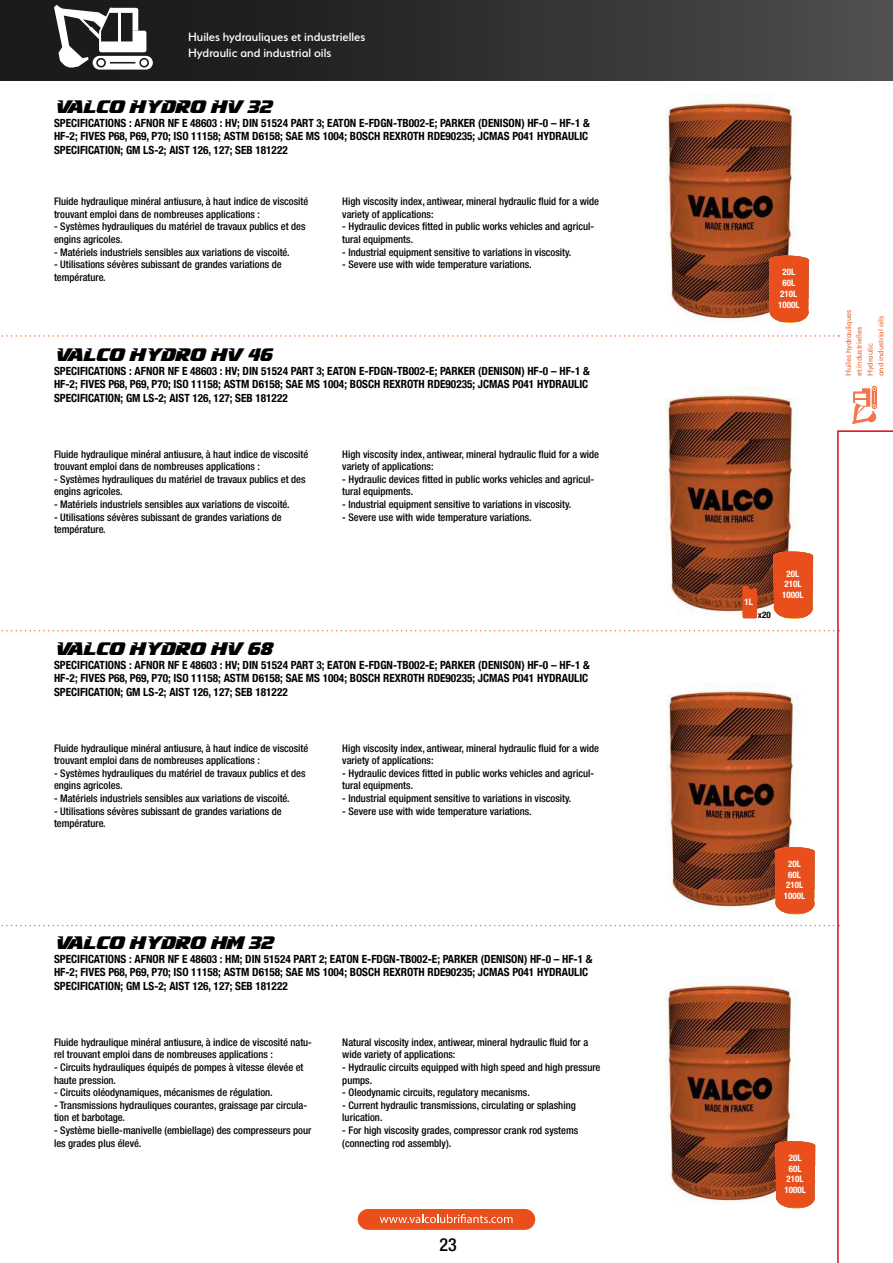
<style>
.page{position:relative;width:893px;height:1263px;background:#fff}
.page>*{position:absolute;margin:0;border:0;box-sizing:border-box;transform-origin:0 0}
.t1{font:18px "Infinite Justice";color:#000}
.t2{font:500 condensed 18px "Helvetica Neue LT Com";color:#000}
.t3{font:500 13.5px/16.2px "Serenity";color:#fff}
.t4{font:700 condensed 11.25px/13.5px "Helvetica Neue LT Com";color:#000}
.t5{font:500 condensed 10.5px/12.6px "Helvetica Neue LT Com";color:#000}
.t6{font:700 condensed 9px/10.8px "Helvetica Neue LT Com";color:#fff;text-align:center}
.t7{font:500 9px/10.8px "Serenity";color:#ef774a}
.t8{font:700 condensed 9px "Helvetica Neue LT Com";color:#000}
</style>
<div class="page">
<div style="left:358px;top:1209px;width:177px;height:21px;background:#e94e1b;border-radius:10px"></div>
<svg style="left:380px;top:1214px;width:133px;height:9px"></svg>
<div style="left:0;top:0;width:893px;height:81px;background:linear-gradient(to right,#121211,#4d4c4b)"></div>
<svg style="left:1px;top:335px;width:838px;height:2px"></svg>
<svg style="left:1px;top:630px;width:834px;height:1px"></svg>
<svg style="left:1px;top:925px;width:834px;height:1px"></svg>
<svg style="left:54px;top:5px;width:99px;height:65px"></svg>
<img style="left:665px;top:94px;width:145px;height:227px">
<img style="left:665px;top:388px;width:133px;height:231px">
<img style="left:666px;top:682px;width:135px;height:233px">
<img style="left:665px;top:976px;width:137px;height:233px">
<svg style="left:769px;top:256px;width:40px;height:67px;background:#e75726"></svg>
<svg style="left:773px;top:551px;width:41px;height:68px;background:#e65c2c"></svg>
<svg style="left:742px;top:586px;width:15px;height:32px"></svg>
<svg style="left:774px;top:847px;width:41px;height:67px;background:#e45727"></svg>
<svg style="left:775px;top:1141px;width:41px;height:67px;background:#e65a2a"></svg>
<svg style="left:837px;top:430px;width:56px;height:833px"></svg>
<svg style="left:852px;top:386px;width:25px;height:38px"></svg>
<p class="t3" style="left:188px;top:29px;width:179px">Huiles hydrauliques et industrielles<br>Hydraulic and industrial oils</p>
<h1 class="t1" style="left:54px;top:97px;width:219px">VALCO HYDRO HV 32</h1>
<p class="t4" style="left:54px;top:116px;width:537px">SPECIFICATIONS : AFNOR NF E 48603 : HV; DIN 51524 PART 3; EATON E-FDGN-TB002-E; PARKER (DENISON) HF-0 – HF-1 &amp;<br>HF-2; FIVES P68, P69, P70; ISO 11158; ASTM D6158; SAE MS 1004; BOSCH REXROTH RDE90235; JCMAS P041 HYDRAULIC<br>SPECIFICATION; GM LS-2; AIST 126, 127; SEB 181222</p>
<p class="t5" style="left:54px;top:195px;width:256px">Fluide hydraulique minéral antiusure, à haut indice de viscosité trouvant emploi dans de nombreuses applications :</p>
<p class="t5" style="left:54px;top:220px;width:253px">- Systèmes hydrauliques du matériel de travaux publics et des engins agricoles.</p>
<p class="t5" style="left:54px;top:245px;width:237px">- Matériels industriels sensibles aux variations de viscoité.</p>
<p class="t5" style="left:54px;top:258px;width:229px">- Utilisations sévères subissant de grandes variations de température.</p>
<p class="t5" style="left:342px;top:195px;width:258px">High viscosity index, antiwear, mineral hydraulic fluid for a wide variety of applications:</p>
<p class="t5" style="left:342px;top:220px;width:253px">- Hydraulic devices fitted in public works vehicles and agricul&shy;tural equipments.</p>
<p class="t5" style="left:342px;top:245px;width:230px">- Industrial equipment sensitive to variations in viscosity.</p>
<p class="t5" style="left:342px;top:258px;width:191px">- Severe use with wide temperature variations.</p>
<h1 class="t1" style="left:54px;top:345px;width:219px">VALCO HYDRO HV 46</h1>
<p class="t4" style="left:54px;top:364px;width:537px">SPECIFICATIONS : AFNOR NF E 48603 : HV; DIN 51524 PART 3; EATON E-FDGN-TB002-E; PARKER (DENISON) HF-0 – HF-1 &amp;<br>HF-2; FIVES P68, P69, P70; ISO 11158; ASTM D6158; SAE MS 1004; BOSCH REXROTH RDE90235; JCMAS P041 HYDRAULIC<br>SPECIFICATION; GM LS-2; AIST 126, 127; SEB 181222</p>
<p class="t5" style="left:54px;top:447px;width:256px">Fluide hydraulique minéral antiusure, à haut indice de viscosité trouvant emploi dans de nombreuses applications :</p>
<p class="t5" style="left:54px;top:473px;width:253px">- Systèmes hydrauliques du matériel de travaux publics et des engins agricoles.</p>
<p class="t5" style="left:54px;top:498px;width:237px">- Matériels industriels sensibles aux variations de viscoité.</p>
<p class="t5" style="left:54px;top:510px;width:229px">- Utilisations sévères subissant de grandes variations de température.</p>
<p class="t5" style="left:342px;top:447px;width:258px">High viscosity index, antiwear, mineral hydraulic fluid for a wide variety of applications:</p>
<p class="t5" style="left:342px;top:473px;width:253px">- Hydraulic devices fitted in public works vehicles and agricul&shy;tural equipments.</p>
<p class="t5" style="left:342px;top:498px;width:230px">- Industrial equipment sensitive to variations in viscosity.</p>
<p class="t5" style="left:342px;top:510px;width:191px">- Severe use with wide temperature variations.</p>
<h1 class="t1" style="left:54px;top:639px;width:219px">VALCO HYDRO HV 68</h1>
<p class="t4" style="left:54px;top:658px;width:537px">SPECIFICATIONS : AFNOR NF E 48603 : HV; DIN 51524 PART 3; EATON E-FDGN-TB002-E; PARKER (DENISON) HF-0 – HF-1 &amp;<br>HF-2; FIVES P68, P69, P70; ISO 11158; ASTM D6158; SAE MS 1004; BOSCH REXROTH RDE90235; JCMAS P041 HYDRAULIC<br>SPECIFICATION; GM LS-2; AIST 126, 127; SEB 181222</p>
<p class="t5" style="left:54px;top:741px;width:256px">Fluide hydraulique minéral antiusure, à haut indice de viscosité trouvant emploi dans de nombreuses applications :</p>
<p class="t5" style="left:54px;top:767px;width:253px">- Systèmes hydrauliques du matériel de travaux publics et des engins agricoles.</p>
<p class="t5" style="left:54px;top:792px;width:237px">- Matériels industriels sensibles aux variations de viscoité.</p>
<p class="t5" style="left:54px;top:804px;width:229px">- Utilisations sévères subissant de grandes variations de température.</p>
<p class="t5" style="left:342px;top:741px;width:258px">High viscosity index, antiwear, mineral hydraulic fluid for a wide variety of applications:</p>
<p class="t5" style="left:342px;top:767px;width:253px">- Hydraulic devices fitted in public works vehicles and agricul&shy;tural equipments.</p>
<p class="t5" style="left:342px;top:792px;width:230px">- Industrial equipment sensitive to variations in viscosity.</p>
<p class="t5" style="left:342px;top:804px;width:191px">- Severe use with wide temperature variations.</p>
<h1 class="t1" style="left:54px;top:933px;width:220px">VALCO HYDRO HM 32</h1>
<p class="t4" style="left:54px;top:952px;width:540px">SPECIFICATIONS : AFNOR NF E 48603 : HM; DIN 51524 PART 2; EATON E-FDGN-TB002-E; PARKER (DENISON) HF-0 – HF-1 &amp;<br>HF-2; FIVES P68, P69, P70; ISO 11158; ASTM D6158; SAE MS 1004; BOSCH REXROTH RDE90235; JCMAS P041 HYDRAULIC<br>SPECIFICATION; GM LS-2; AIST 126, 127; SEB 181222</p>
<p class="t5" style="left:54px;top:1035px;width:259px">Fluide hydraulique minéral antiusure, à indice de viscosité natu&shy;rel trouvant emploi dans de nombreuses applications :</p>
<p class="t5" style="left:54px;top:1061px;width:251px">- Circuits hydrauliques équipés de pompes à vitesse élevée et haute pression.</p>
<p class="t5" style="left:54px;top:1086px;width:220px">- Circuits oléodynamiques, mécanismes de régulation.</p>
<p class="t5" style="left:54px;top:1098px;width:255px">- Transmissions hydrauliques courantes, graissage par circula&shy;tion et barbotage.</p>
<p class="t5" style="left:54px;top:1124px;width:259px">- Système bielle-manivelle (embiellage) des compresseurs pour les grades plus élevé.</p>
<p class="t5" style="left:342px;top:1035px;width:247px">Natural viscosity index, antiwear, mineral hydraulic fluid for a wide variety of applications:</p>
<p class="t5" style="left:342px;top:1061px;width:260px">- Hydraulic circuits equipped with high speed and high pressure pumps.</p>
<p class="t5" style="left:342px;top:1086px;width:189px">- Oleodynamic circuits, regulatory mecanisms.</p>
<p class="t5" style="left:342px;top:1098px;width:235px">- Current hydraulic transmissions, circulating or splashing lurication.</p>
<p class="t5" style="left:342px;top:1124px;width:238px">- For high viscosity grades, compressor crank rod systems (connecting rod assembly).</p>
<h1 class="t2" style="left:439px;top:1234px;width:19px">23</h1>
<p class="t6" style="left:778px;top:267px;width:23px">20L<br>60L<br>210L<br>1000L</p>
<p class="t7" style="left:843px;top:376px;width:68px;rotate:-90deg">Huiles hydrauliques et industrielles<br>Hydraulic<br>and industrial oils</p>
<p class="t6" style="left:744px;top:597px;width:10px">1L</p>
<p class="t8" style="left:758px;top:610px;width:14px">x20</p>
<p class="t6" style="left:782px;top:568px;width:23px">20L<br>210L<br>1000L</p>
<p class="t6" style="left:784px;top:858px;width:23px">20L<br>60L<br>210L<br>1000L</p>
<p class="t6" style="left:784px;top:1152px;width:23px">20L<br>60L<br>210L<br>1000L</p>
</div>
